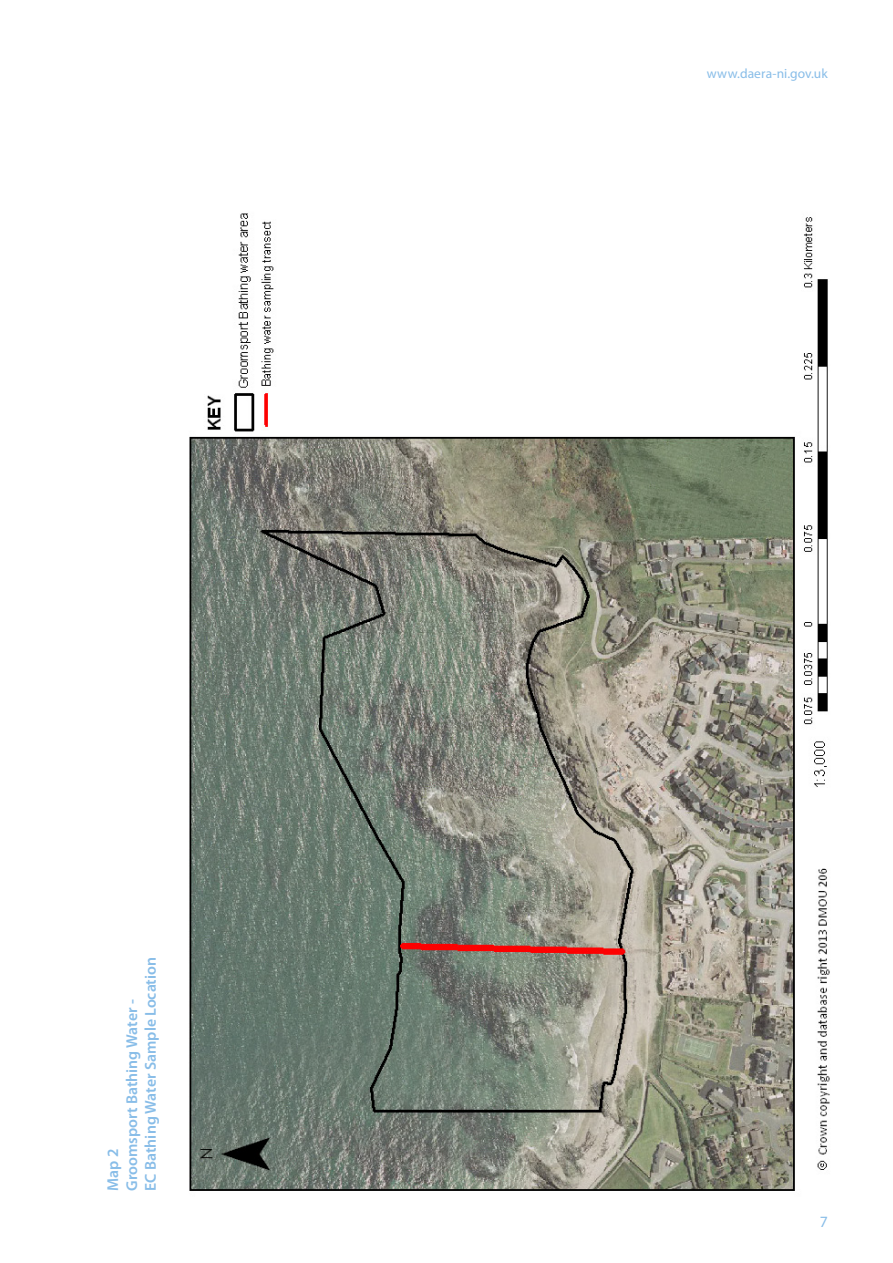
<style>
.page{position:relative;width:893px;height:1263px;background:#fff}
.page>*{position:absolute;margin:0;border:0;box-sizing:border-box;transform-origin:0 0}
.t1{font:600 15.75px "Myriad Pro";color:#88bde8}
.t2{font:15.75px "Myriad Pro";color:#88bde8}
.t3{font:13.5px "Myriad Pro";letter-spacing:.005em;color:#88bde8}
</style>
<div class="page">
<img style="left:189px;top:213px;width:641px;height:978px">
<p class="t1" style="left:141px;top:1191px;width:235px;rotate:-90deg">EC Bathing Water Sample Location</p>
<p class="t1" style="left:122px;top:1191px;width:193px;rotate:-90deg">Groomsport Bathing Water -</p>
<p class="t1" style="left:103px;top:1191px;width:44px;rotate:-90deg">Map 2</p>
<p class="t3" style="left:707px;top:65px;width:122px">www.daera-ni.gov.uk</p>
<p class="t2" style="left:820px;top:1212px;width:10px">7</p>
</div>
